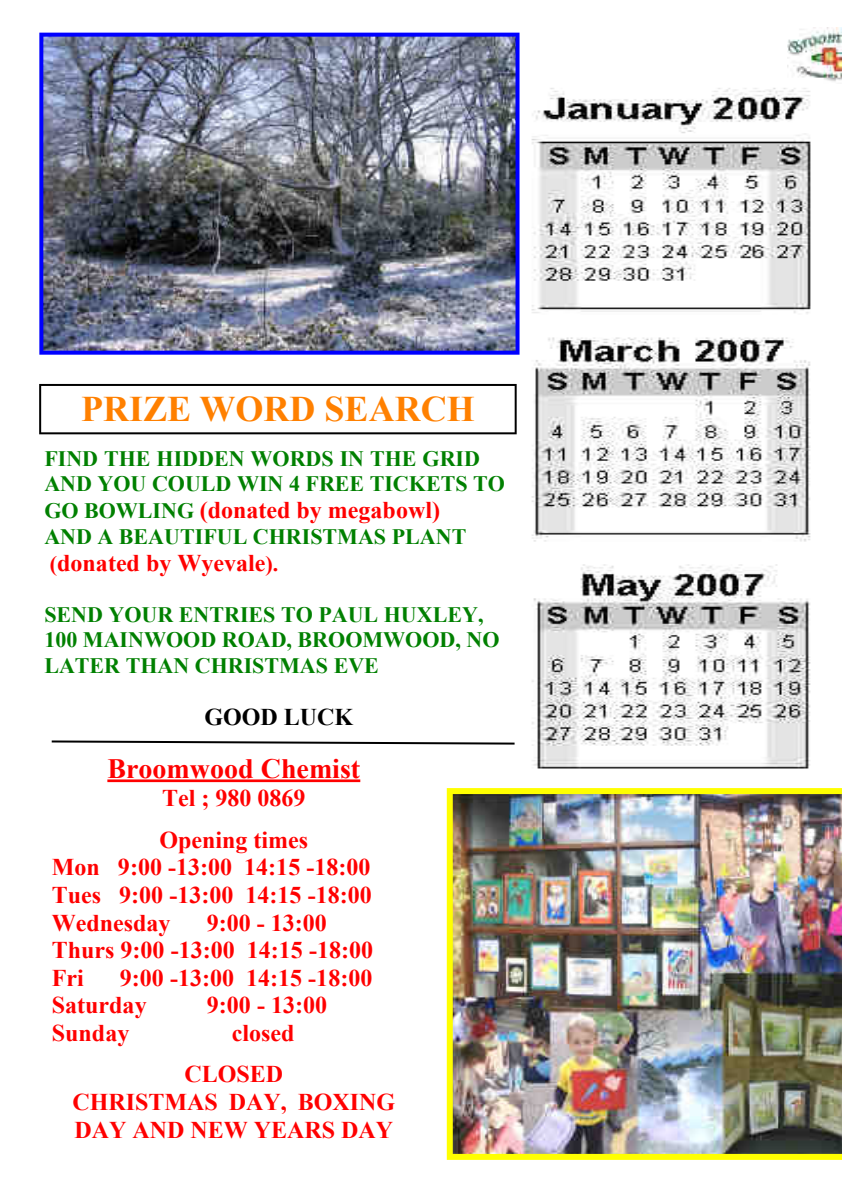
<style>
.page{position:relative;width:842px;height:1191px;background:#fff}
.page>*{position:absolute;margin:0;border:0;box-sizing:border-box;transform-origin:0 0}
.t1{font:700 36px "Times New Roman";color:#ff8000}
.t2{font:700 28px "Times New Roman";color:#f00}
.t3{font:700 24px/27.6px "Times New Roman";color:#f00}
.t4{font:700 24px "Times New Roman";color:#000}
.t5{font:700 22px/25.2px "Times New Roman";color:#008000}
.s1{font-size:22px;color:#008000}
.s2{font-size:22px}
</style>
<div class="page">
<hr style="left:107px;top:779px;width:253px;height:3px;background:#f00">
<img style="left:531px;top:88px;width:280px;height:681px">
<img style="left:39px;top:33px;width:480px;height:322px">
<img style="left:447px;top:788px;width:395px;height:371px">
<svg style="left:39px;top:384px;width:478px;height:50px"></svg>
<img style="left:787px;top:28px;width:55px;height:54px">
<svg style="left:52px;top:740px;width:463px;height:4px"></svg>
<h1 class="t1" style="left:81px;top:396px;width:395px">PRIZE WORD SEARCH</h1>
<p class="t5" style="left:44px;top:448px;width:462px">FIND THE HIDDEN WORDS IN THE GRID<br>AND YOU COULD WIN 4 FREE TICKETS TO</p>
<p class="t3" style="left:44px;top:499px;width:397px"><span class="s1">GO BOWLING</span> (donated by megabowl)</p>
<p class="t5" style="left:44px;top:526px;width:423px">AND A BEAUTIFUL CHRISTMAS PLANT</p>
<p class="t3" style="left:50px;top:552px;width:230px"><span class="s2">(</span>donated by Wyevale<span class="s2">).</span></p>
<p class="t5" style="left:44px;top:604px;width:457px">SEND YOUR ENTRIES TO PAUL HUXLEY,<br>100 MAINWOOD ROAD, BROOMWOOD, NO<br>LATER THAN CHRISTMAS EVE</p>
<p class="t4" style="left:204px;top:709px;width:150px">GOOD LUCK</p>
<p class="t2" style="left:107px;top:758px;width:254px">Broomwood Chemist</p>
<p class="t3" style="left:159px;top:780px;width:150px;line-height:41.4px">Tel ; 980 0869<br>Opening times</p>
<p class="t3" style="left:52px;top:856px;width:321px;text-align:justify">Mon 9:00 -13:00 14:15 -18:00<br>Tues 9:00 -13:00 14:15 -18:00<br>Wednesday</p>
<p class="t3" style="left:52px;top:911px;width:323px;text-indent:155px">9:00 - 13:00<br>Thurs 9:00 -13:00 14:15 -18:00<br>Fri</p>
<p class="t3" style="left:52px;top:966px;width:322px;text-indent:68px">9:00 -13:00 14:15 -18:00<br>Saturday</p>
<p class="t3" style="left:207px;top:994px;width:122px">9:00 - 13:00</p>
<p class="t3" style="left:52px;top:1021px;width:79px">Sunday</p>
<p class="t3" style="left:184px;top:1014px;width:111px;line-height:41.4px;text-indent:47px">closed<br>CLOSED</p>
<p class="t3" style="left:73px;top:1090px;width:324px">CHRISTMAS DAY, BOXING<br>DAY AND NEW YEARS DAY</p>
</div>
